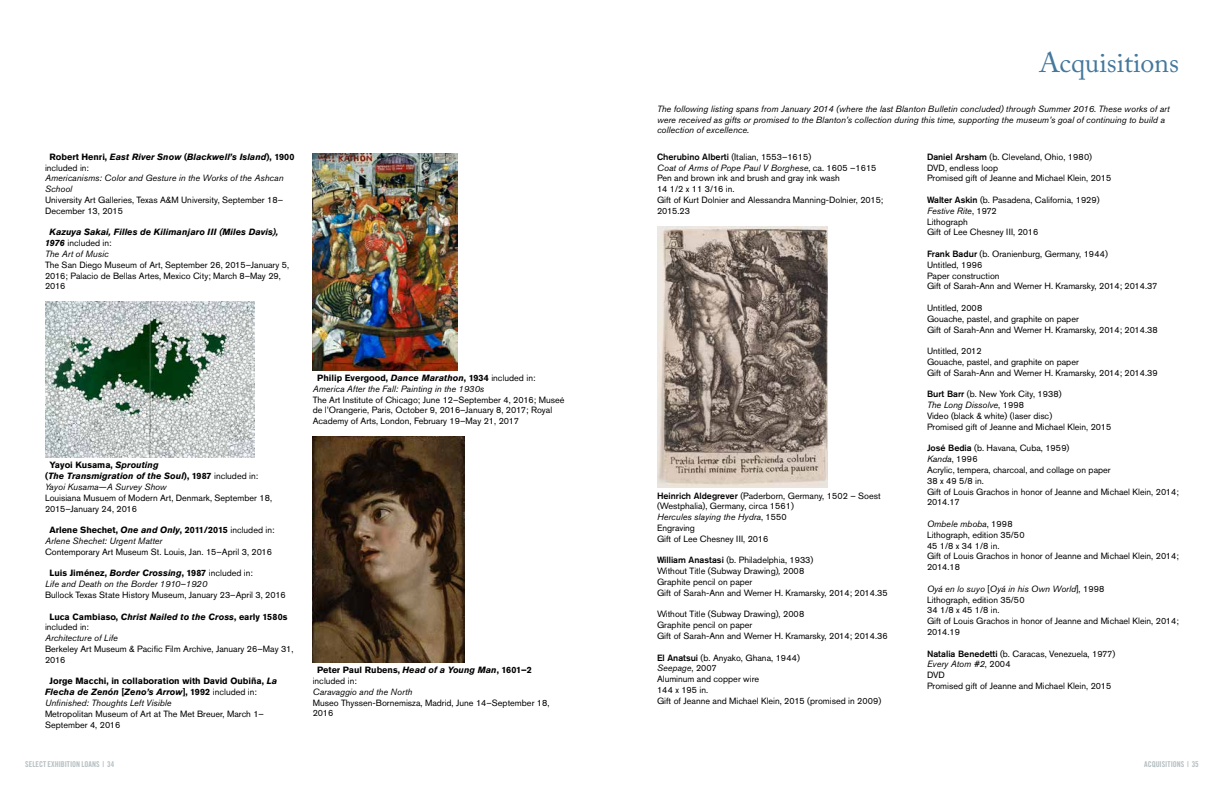
<style>
.page{position:relative;width:1224px;height:792px;background:#fff}
.page>*{position:absolute;margin:0;border:0;box-sizing:border-box;transform-origin:0 0}
.t1{font:28px "Adobe Caslon Pro";color:#44789d}
.t2{font:9px/10.8px "Akzidenz Grotesk Std";color:#000}
.t3{font:italic 9px/10.8px "Akzidenz Grotesk Std";color:#000}
.t4{font:italic 700 9px/10.8px "Akzidenz Grotesk Std";color:#000}
.t5{font:700 9px/10.8px "Akzidenz Grotesk Std";color:#000}
.t6{font:8px "Trade Gothic Bold Cond Twenty";color:#b5bec1}
.s1{font-style:normal}
.s2{font-weight:400;font-style:normal}
.s3{font-weight:400}
.s4{font-weight:700;font-style:normal}
.s5{font-weight:700}
.s6{font-style:italic}
.s7{font-weight:400;font-style:italic}
.s8{font-weight:500}
</style>
<div class="page">
<img style="left:45px;top:302px;width:210px;height:156px">
<img style="left:313px;top:153px;width:145px;height:217px">
<img style="left:313px;top:437px;width:151px;height:225px">
<img style="left:657px;top:226px;width:171px;height:262px">
<h1 class="t1" style="left:1039px;top:46px;width:141px">Acquisitions</h1>
<p class="t4" style="left:45px;top:151px;width:251px;text-indent:4px"><span class="s1">Robert Henri,</span> East River Snow <span class="s1">(</span>Blackwell’s Island<span class="s1">), 1900 </span><span class="s2">included in:</span></p>
<p class="t3" style="left:45px;top:173px;width:240px">Americanisms: Color and Gesture in the Works of the Ashcan<br>School</p>
<p class="t2" style="left:45px;top:194px;width:240px">University Art Galleries, Texas A&amp;M University, September 18–<br>December 13, 2015</p>
<p class="t4" style="left:45px;top:227px;width:235px;text-indent:4px">Kazuya Sakai, Filles de Kilimanjaro III (Miles Davis),<br>1976 <span class="s2">included in:<br></span><span class="s3">The Art of Music</span></p>
<p class="t2" style="left:45px;top:259px;width:246px">The San Diego Museum of Art, September 26, 2015–January 5,<br>2016; Palacio de Bellas Artes, Mexico City; March 8–May 29,<br>2016</p>
<p class="t4" style="left:45px;top:460px;width:215px;text-indent:4px"><span class="s1">Yayoi Kusama,</span> Sprouting<br><span class="s1">(</span>The Transmigration of the Soul<span class="s1">), 1987</span> <span class="s2">included in:<br></span><span class="s3">Yayoi Kusama—A Survey Show</span></p>
<p class="t2" style="left:45px;top:492px;width:229px">Louisiana Musuem of Modern Art, Denmark, September 18,<br>2015–January 24, 2016</p>
<p class="t3" style="left:45px;top:525px;width:231px;text-indent:4px"><span class="s4">Arlene Shechet,</span> <span class="s5">One and Only</span><span class="s4">, 2011/2015</span> <span class="s1">included in:<br></span>Arlene Shechet: Urgent Matter</p>
<p class="t2" style="left:45px;top:546px;width:229px">Contemporary Art Museum St. Louis, Jan. 15–April 3, 2016</p>
<p class="t3" style="left:45px;top:568px;width:209px;text-indent:4px"><span class="s4">Luis Jiménez,</span> <span class="s5">Border Crossing</span><span class="s4">, 1987</span> <span class="s1">included in:<br></span>Life and Death on the Border 1910–1920</p>
<p class="t2" style="left:45px;top:589px;width:242px">Bullock Texas State History Museum, January 23–April 3, 2016</p>
<p class="t5" style="left:45px;top:611px;width:244px;text-indent:4px">Luca Cambiaso, <span class="s6">Christ Nailed to the Cross</span>, early 1580s <span class="s3">included in:</span></p>
<p class="t3" style="left:45px;top:633px;width:74px">Architecture of Life</p>
<p class="t2" style="left:45px;top:643px;width:250px">Berkeley Art Museum &amp; Pacific Film Archive, January 26–May 31,<br>2016</p>
<p class="t5" style="left:45px;top:676px;width:234px;text-indent:4px">Jorge Macchi, in collaboration with David Oubiña, <span class="s6">La<br>Flecha de Zenón</span> [<span class="s6">Zeno’s Arrow</span>], 1992 <span class="s3">included in:<br></span><span class="s7">Unfinished: Thoughts Left Visible</span></p>
<p class="t2" style="left:45px;top:708px;width:221px">Metropolitan Museum of Art at The Met Breuer, March 1–<br>September 4, 2016</p>
<p class="t3" style="left:313px;top:372px;width:224px;text-indent:4px"><span class="s4">Philip Evergood,</span> <span class="s5">Dance Marathon</span><span class="s4">, 1934</span> <span class="s1">included in:<br></span>America After the Fall: Painting in the 1930s</p>
<p class="t2" style="left:313px;top:394px;width:253px">The Art Institute of Chicago; June 12–September 4, 2016; Museé de l’Orangerie, Paris, October 9, 2016–January 8, 2017; Royal<br>Academy of Arts, London, February 19–May 21, 2017</p>
<p class="t5" style="left:313px;top:665px;width:221px;text-indent:4px">Peter Paul Rubens, <span class="s6">Head of a Young Man</span>, 1601–2 <span class="s3">included in:</span></p>
<p class="t3" style="left:313px;top:686px;width:101px">Caravaggio and the North</p>
<p class="t2" style="left:313px;top:697px;width:238px">Museo Thyssen-Bornemisza, Madrid, June 14–September 18,<br>2016</p>
<p class="t3" style="left:657px;top:103px;width:514px">The following listing spans from January 2014 (where the last Blanton Bulletin concluded) through Summer 2016. These works of art were received as gifts or promised to the Blanton’s collection during this time, supporting the museum’s goal of continuing to build a collection of excellence.</p>
<p class="t2" style="left:657px;top:151px;width:228px"><span class="s8">Cherubino Alberti</span> (Italian, 1553–1615)<br><span class="s6">Coat of Arms of Pope Paul V Borghese</span>, ca. 1605 –1615<br>Pen and brown ink and brush and gray ink wash<br>14 1/2 x 11 3/16 in.<br>Gift of Kurt Dolnier and Alessandra Manning-Dolnier, 2015; 2015.23</p>
<p class="t2" style="left:657px;top:490px;width:225px"><span class="s8">Heinrich Aldegrever</span> (Paderborn, Germany, 1502 – Soest (Westphalia), Germany, circa 1561)<br><span class="s6">Hercules slaying the Hydra</span>, 1550<br>Engraving<br>Gift of Lee Chesney III, 2016</p>
<p class="t2" style="left:657px;top:555px;width:232px"><span class="s8">William Anastasi</span> (b. Philadelphia, 1933)<br>Without Title (Subway Drawing)<span class="s6">,</span> 2008<br>Graphite pencil on paper<br>Gift of Sarah-Ann and Werner H. Kramarsky, 2014; 2014.35</p>
<p class="t2" style="left:657px;top:609px;width:232px">Without Title (Subway Drawing), 2008<br>Graphite pencil on paper<br>Gift of Sarah-Ann and Werner H. Kramarsky, 2014; 2014.36</p>
<p class="t2" style="left:657px;top:652px;width:226px"><span class="s8">El Anatsui</span> (b. Anyako, Ghana, 1944)<br><span class="s6">Seepage</span>, 2007<br>Aluminum and copper wire<br>144 x 195 in.<br>Gift of Jeanne and Michael Klein, 2015 (promised in 2009)</p>
<p class="t2" style="left:927px;top:151px;width:186px"><span class="s8">Daniel Arsham</span> (b. Cleveland, Ohio, 1980)<br>DVD, endless loop<br>Promised gift of Jeanne and Michael Klein, 2015</p>
<p class="t2" style="left:927px;top:194px;width:174px"><span class="s8">Walter Askin</span> (b. Pasadena, California, 1929)<br><span class="s6">Festive Rite</span>, 1972<br>Lithograph<br>Gift of Lee Chesney III, 2016</p>
<p class="t2" style="left:927px;top:248px;width:232px"><span class="s8">Frank Badur</span> (b. Oranienburg, Germany, 1944)<br>Untitled, 1996<br>Paper construction<br>Gift of Sarah-Ann and Werner H. Kramarsky, 2014; 2014.37</p>
<p class="t2" style="left:927px;top:302px;width:232px">Untitled, 2008<br>Gouache, pastel, and graphite on paper<br>Gift of Sarah-Ann and Werner H. Kramarsky, 2014; 2014.38</p>
<p class="t2" style="left:927px;top:346px;width:232px">Untitled, 2012<br>Gouache, pastel, and graphite on paper<br>Gift of Sarah-Ann and Werner H. Kramarsky, 2014; 2014.39</p>
<p class="t2" style="left:927px;top:389px;width:186px"><span class="s8">Burt Barr</span> (b. New York City, 1938)<br><span class="s6">The Long Dissolve</span>, 1998<br>Video (black &amp; white) (laser disc)<br>Promised gift of Jeanne and Michael Klein, 2015</p>
<p class="t2" style="left:927px;top:443px;width:253px"><span class="s8">José Bedia</span> (b. Havana, Cuba, 1959)<br><span class="s6">Kanda</span>, 1996<br>Acrylic, tempera, charcoal, and collage on paper<br>38 x 49 5/8 in.<br>Gift of Louis Grachos in honor of Jeanne and Michael Klein, 2014;<br>2014.17</p>
<p class="t2" style="left:927px;top:518px;width:253px"><span class="s6">Ombele mboba</span>, 1998<br>Lithograph, edition 35/50<br>45 1/8 x 34 1/8 in.<br>Gift of Louis Grachos in honor of Jeanne and Michael Klein, 2014;<br>2014.18</p>
<p class="t2" style="left:927px;top:583px;width:253px"><span class="s6">Oyá en lo suyo</span> [<span class="s6">Oyá in his Own World</span>], 1998<br>Lithograph, edition 35/50<br>34 1/8 x 45 1/8 in.<br>Gift of Louis Grachos in honor of Jeanne and Michael Klein, 2014;<br>2014.19</p>
<p class="t2" style="left:927px;top:648px;width:190px"><span class="s8">Natalia Benedetti</span> (b. Caracas, Venezuela, 1977)<br><span class="s6">Every Atom #2</span>, 2004<br>DVD<br>Promised gift of Jeanne and Michael Klein, 2015</p>
<p class="t6" style="left:25px;top:759px;width:91px">SELECT EXHIBITION LOANS | 34</p>
<p class="t6" style="left:1144px;top:759px;width:56px">ACQUISITIONS | 35</p>
</div>
